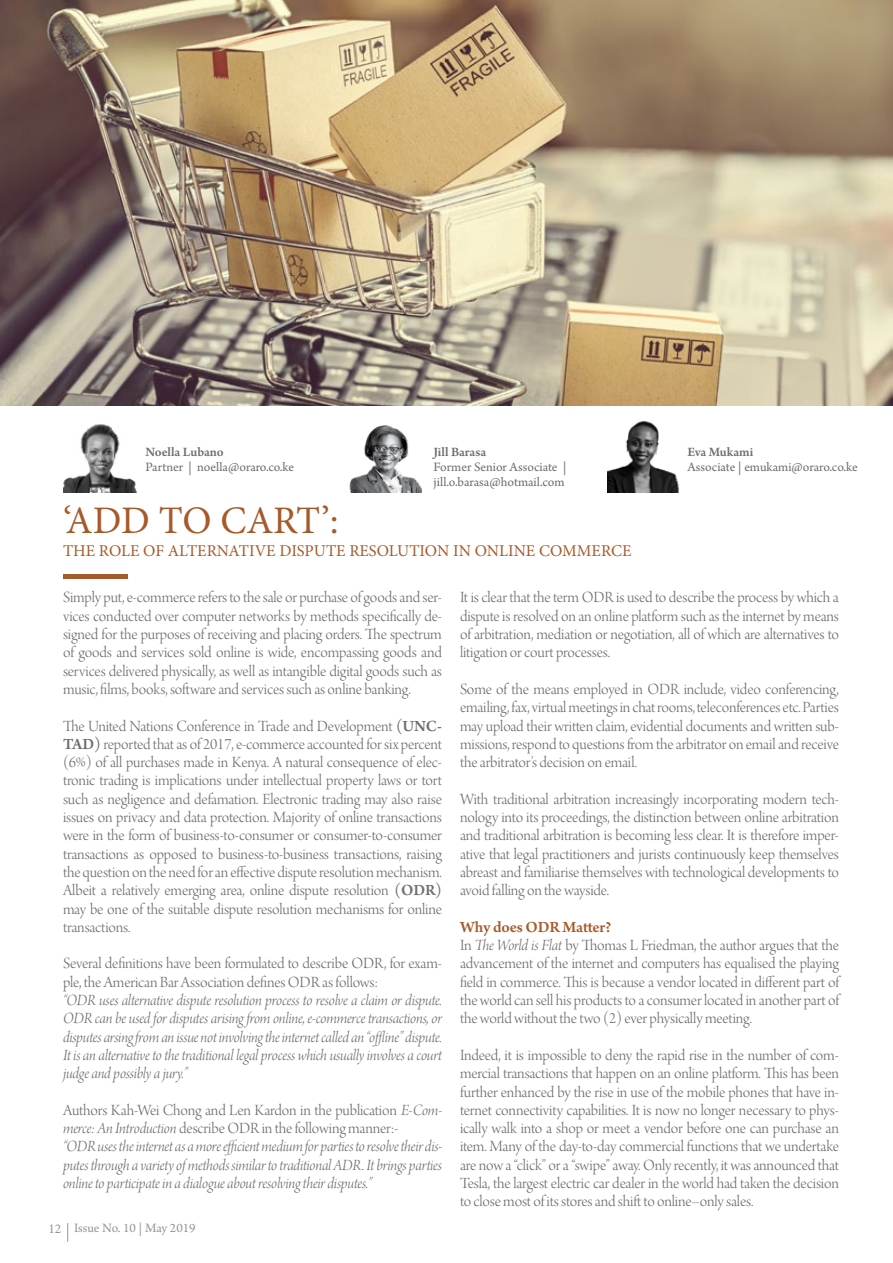
<style>
.page{position:relative;width:893px;height:1263px;background:#fff}
.page>*{position:absolute;margin:0;border:0;box-sizing:border-box;transform-origin:0 0}
.t1{font:39px "Minion Pro";letter-spacing:-.005em;color:#a65a2a}
.t2{font:16.5px/18.3px "Arno Pro Light Display";letter-spacing:-.01em;color:#6d6e71;text-align:justify}
.t3{font:16.5px/18.3px "Arno Pro Light Italic Display";letter-spacing:-.015em;color:#6d6e71;text-align:justify}
.t4{font:16.5px "Minion Pro";color:#a65a2a}
.t5{font:600 16.5px "Arno Pro";letter-spacing:-.01em;color:#a65a2a}
.t6{font:13.5px/15px "Arno Pro";letter-spacing:-.005em;color:#6d6e71}
.t7{font:600 13.5px "Arno Pro";letter-spacing:-.005em;color:#6d6e71}
.t8{font:13.5px "Arno Pro";letter-spacing:-.005em;color:#949699}
.s1{font-family:"Arno Pro"}
.s2{font-family:"Arno Pro";font-weight:600}
.s3{font-family:"Arno Pro Light Italic Display"}
.s4{font-family:"Minion Pro";color:#939598}
</style>
<div class="page">
<svg style="left:67px;top:1223px;width:1px;height:19px"></svg>
<img style="left:0;top:0;width:893px;height:405px">
<hr style="left:63px;top:574px;width:64px;height:4px;background:#a65a2a">
<img style="left:607px;top:421px;width:72px;height:71px">
<img style="left:64px;top:424px;width:72px;height:68px">
<img style="left:350px;top:425px;width:72px;height:67px">
<p class="t7" style="left:145px;top:444px;width:80px">Noella Lubano</p>
<p class="t6" style="left:145px;top:460px;width:150px">Partner | noella@oraro.co.ke</p>
<p class="t7" style="left:433px;top:444px;width:54px">Jill Barasa</p>
<p class="t6" style="left:433px;top:460px;width:135px">Former Senior Associate | jill.o.barasa@hotmail.com</p>
<h1 class="t1" style="left:63px;top:494px;width:277px">‘ADD TO CART’:</h1>
<p class="t4" style="left:63px;top:539px;width:570px">THE ROLE OF ALTERNATIVE DISPUTE RESOLUTION IN ONLINE COMMERCE</p>
<p class="t7" style="left:687px;top:444px;width:67px">Eva Mukami</p>
<p class="t6" style="left:687px;top:460px;width:172px">Associate | emukami@oraro.co.ke</p>
<p class="t2" style="left:63px;top:589px;width:380px">Simply put, e-commerce refers to the sale or purchase of goods and ser&shy;vices conducted over computer networks by methods specifically de&shy;signed for the purposes of receiving and placing orders. The spectrum of goods and services sold online is wide, encompassing goods and services delivered physically, as well as intangible digital goods such as music, films, books, software and services such as online banking.</p>
<p class="t2" style="left:63px;top:718px;width:381px">The United Nations Conference in Trade and Development <span class="s1">(</span><span class="s2">UNC-TAD</span><span class="s1">)</span> reported that as of 2017, e-commerce accounted for six percent (6%) of all purchases made in Kenya. A natural consequence of elec&shy;tronic trading is implications under intellectual property laws or tort such as negligence and defamation. Electronic trading may also raise issues on privacy and data protection. Majority of online transactions were in the form of business-to-consumer or consumer-to-consumer transactions as opposed to business-to-business transactions, raising the question on the need for an effective dispute resolution mechanism.<br>Albeit a relatively emerging area, online dispute resolution <span class="s1">(</span><span class="s2">ODR</span><span class="s1">) </span>may be one of the suitable dispute resolution mechanisms for online transactions.</p>
<p class="t2" style="left:63px;top:955px;width:380px">Several definitions have been formulated to describe ODR, for exam&shy;ple, the American Bar Association defines ODR as follows:</p>
<p class="t3" style="left:63px;top:992px;width:381px">“ODR uses alternative dispute resolution process to resolve a claim or dispute.<br>ODR can be used for disputes arising from online, e-commerce transactions, or disputes arsing from an issue not involving the internet called an “offline” dispute.<br>It is an alternative to the traditional legal process which usually involves a court judge and possibly a jury.”</p>
<p class="t2" style="left:63px;top:1102px;width:380px">Authors Kah-Wei Chong and Len Kardon in the publication <span class="s3">E-Com&shy;merce: An Introduction</span> describe ODR in the following manner:-</p>
<p class="t3" style="left:63px;top:1138px;width:381px">“ODR uses the internet as a more efficient medium for parties to resolve their dis&shy;putes through a variety of methods similar to traditional ADR. It brings parties online to participate in a dialogue about resolving their disputes.”</p>
<p class="t8" style="left:48px;top:1220px;width:149px"><span class="s4">12</span> Issue No. 10 | May 2019</p>
<p class="t2" style="left:460px;top:589px;width:381px">It is clear that the term ODR is used to describe the process by which a dispute is resolved on an online platform such as the internet by means of arbitration, mediation or negotiation, all of which are alternatives to litigation or court processes.</p>
<p class="t2" style="left:460px;top:681px;width:380px">Some of the means employed in ODR include, video conferencing, emailing, fax, virtual meetings in chat rooms, teleconferences etc. Parties may upload their written claim, evidential documents and written sub&shy;missions, respond to questions from the arbitrator on email and receive the arbitrator’s decision on email.</p>
<p class="t2" style="left:460px;top:791px;width:381px">With traditional arbitration increasingly incorporating modern tech&shy;nology into its proceedings, the distinction between online arbitration and traditional arbitration is becoming less clear. It is therefore imper&shy;ative that legal practitioners and jurists continuously keep themselves abreast and familiarise themselves with technological developments to avoid falling on the wayside.</p>
<p class="t5" style="left:460px;top:917px;width:153px">Why does ODR Matter?</p>
<p class="t2" style="left:460px;top:937px;width:381px">In <span class="s3">The World is Flat</span> by Thomas L Friedman, the author argues that the advancement of the internet and computers has equalised the playing field in commerce. This is because a vendor located in different part of the world can sell his products to a consumer located in another part of the world without the two (2) ever physically meeting.</p>
<p class="t2" style="left:460px;top:1047px;width:381px">Indeed, it is impossible to deny the rapid rise in the number of com&shy;mercial transactions that happen on an online platform. This has been further enhanced by the rise in use of the mobile phones that have in&shy;ternet connectivity capabilities. It is now no longer necessary to phys&shy;ically walk into a shop or meet a vendor before one can purchase an item. Many of the day-to-day commercial functions that we undertake are now a “click” or a “swipe” away. Only recently, it was announced that Tesla, the largest electric car dealer in the world had taken the decision to close most of its stores and shift to online–only sales.</p>
</div>
